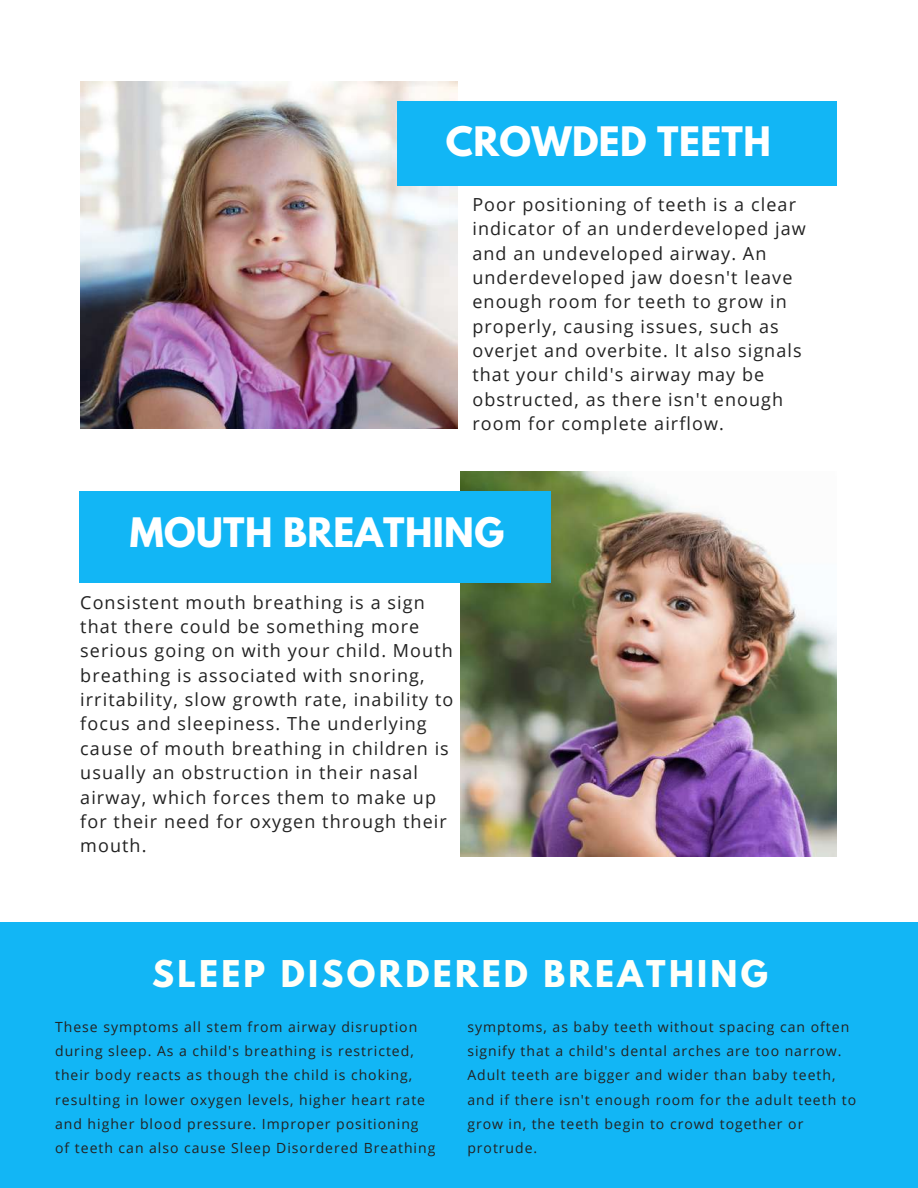
<style>
.page{position:relative;width:918px;height:1188px;background:#fff}
.page>*{position:absolute;margin:0;border:0;box-sizing:border-box;transform-origin:0 0}
.t1{font:700 36px "League Spartan";letter-spacing:.01em;color:#fff}
.t2{font:700 32.7px "League Spartan";letter-spacing:.1em;color:#fffff9}
.t3{font:18px/24.3px "Open Sans";letter-spacing:.06em;color:#222}
.t4{font:13.95px/24.3px "Open Sans";letter-spacing:.07em;color:#222}
</style>
<div class="page">
<img style="left:80px;top:81px;width:377px;height:348px">
<img style="left:460px;top:471px;width:377px;height:385px">
<div style="left:397px;top:102px;width:440px;height:84px;background:#12b6f5"></div>
<div style="left:79px;top:492px;width:471px;height:91px;background:#12b6f5"></div>
<div style="left:0;top:922px;width:918px;height:266px;background:#12b6f5"></div>
<h1 class="t1" style="left:446px;top:124px;width:326px">CROWDED TEETH</h1>
<p class="t3" style="left:472px;top:192px;width:335px">Poor positioning of teeth is a clear indicator of an underdeveloped jaw and an undeveloped airway. An underdeveloped jaw doesn't leave enough room for teeth to grow in properly, causing issues, such as overjet and overbite. It also signals that your child's airway may be obstructed, as there isn't enough room for complete airflow.</p>
<h1 class="t1" style="left:130px;top:515px;width:376px">MOUTH BREATHING</h1>
<p class="t3" style="left:80px;top:590px;width:375px">Consistent mouth breathing is a sign that there could be something more serious going on with your child. Mouth breathing is associated with snoring, irritability, slow growth rate, inability to focus and sleepiness. The underlying cause of mouth breathing in children is usually an obstruction in their nasal airway, which forces them to make up for their need for oxygen through their mouth.</p>
<h2 class="t2" style="left:152px;top:958px;width:617px">SLEEP DISORDERED BREATHING</h2>
<p class="t4" style="left:55px;top:1014px;width:382px">These symptoms all stem from airway disruption during sleep. As a child's breathing is restricted, their body reacts as though the child is choking, resulting in lower oxygen levels, higher heart rate and higher blood pressure. Improper positioning of teeth can also cause Sleep Disordered Breathing</p>
<p class="t4" style="left:467px;top:1014px;width:390px">symptoms, as baby teeth without spacing can often signify that a child's dental arches are too narrow.<br>Adult teeth are bigger and wider than baby teeth, and if there isn't enough room for the adult teeth to grow in, the teeth begin to crowd together or protrude.</p>
</div>
